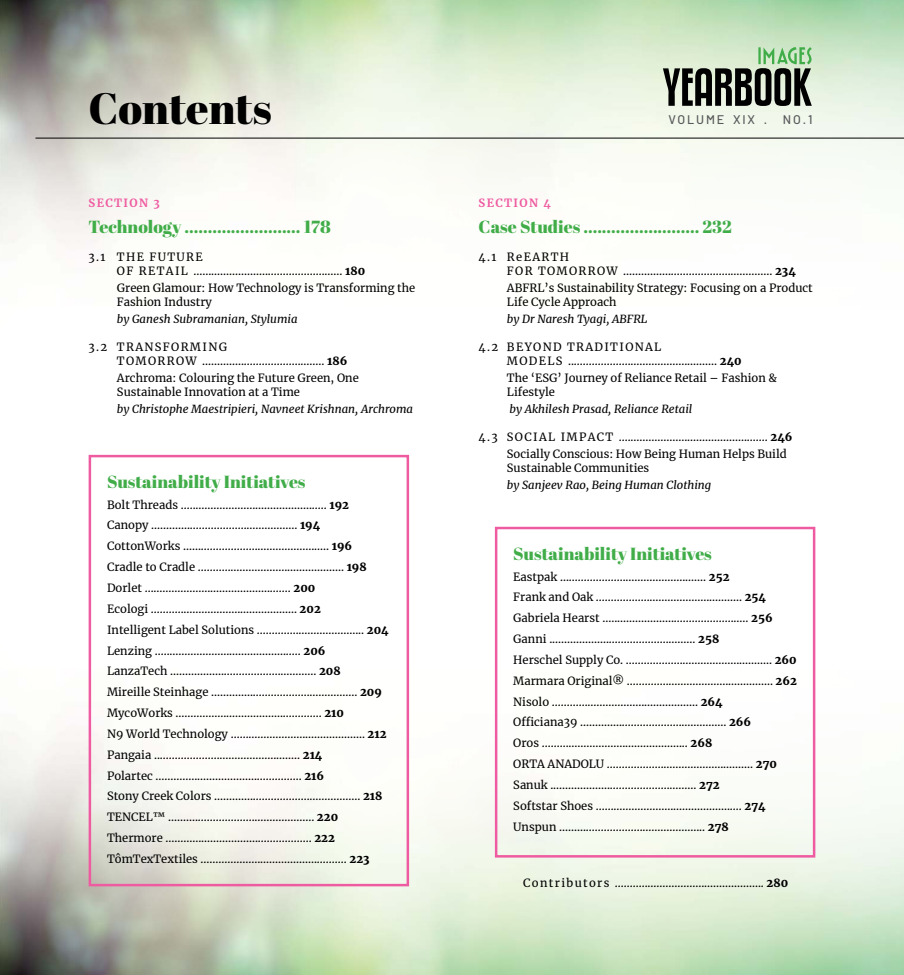
<style>
.page{position:relative;width:904px;height:975px;background:#fff}
.page>*{position:absolute;margin:0;border:0;box-sizing:border-box;transform-origin:0 0}
.t1{font:43.75px "Abril Fatface";color:#000}
.t2{font:17.5px "Abril Fatface";color:#41ad49}
.t3{font:500 12.5px "Barlow";letter-spacing:.15em;color:#58595b}
.t4{font:11.25px/20.9px "Merriweather";color:#000}
.t5{font:11.25px/13.8px "Merriweather";letter-spacing:.12em;color:#000}
.t6{font:italic 11.25px "Merriweather";color:#000}
.t7{font:700 11.25px "Merriweather";letter-spacing:.12em;color:#ef5ba1}
.s1{font-weight:900}
</style>
<div class="page">
<img style="left:0;top:0;width:904px;height:481px">
<img style="left:0;top:493px;width:904px;height:481px">
<div style="left:89px;top:455px;width:320px;height:431px;border:2px solid #ef5ba1"></div>
<div style="left:495px;top:526px;width:320px;height:331px;border:2px solid #ef5ba1"></div>
<hr style="left:35px;top:138px;width:869px;height:1px;background:#000">
<svg style="left:663px;top:47px;width:150px;height:59px;background:#838f7d"></svg>
<h1 class="t1" style="left:89px;top:92px;width:185px">Contents</h1>
<p class="t7" style="left:89px;top:196px;width:73px">SECTION 3</p>
<h2 class="t2" style="left:89px;top:220px;width:244px">Technology ......................... 178</h2>
<p class="t5" style="left:117px;top:250px;width:250px;text-indent:-28px">3.1 THE FUTURE<br>OF RETAIL .................................................. <span class="s1">180</span></p>
<p class="t4" style="left:117px;top:281px;width:300px;line-height:13.8px">Green Glamour: How Technology is Transforming the<br>Fashion Industry</p>
<p class="t6" style="left:117px;top:312px;width:182px">by Ganesh Subramanian, Stylumia</p>
<p class="t5" style="left:117px;top:340px;width:232px;text-indent:-28px">3.2 TRANSFORMING<br>TOMORROW ......................................... <span class="s1">186</span></p>
<p class="t4" style="left:117px;top:371px;width:243px;line-height:13.8px">Archroma: Colouring the Future Green, One<br>Sustainable Innovation at a Time</p>
<p class="t6" style="left:117px;top:402px;width:298px">by Christophe Maestripieri, Navneet Krishnan, Archroma</p>
<h2 class="t2" style="left:107px;top:475px;width:200px">Sustainability Initiatives</h2>
<p class="t4" style="left:107px;top:494px;width:283px">Bolt Threads ................................................. <span class="s1">192<br></span>Canopy ................................................. <span class="s1">194<br></span>CottonWorks ................................................. <span class="s1">196<br></span>Cradle to Cradle ................................................. <span class="s1">198<br></span>Dorlet ................................................. <span class="s1">200<br></span>Ecologi ................................................. <span class="s1">202<br></span>Intelligent Label Solutions .................................... <span class="s1">204<br></span>Lenzing ................................................. <span class="s1">206<br></span>LanzaTech ................................................. <span class="s1">208<br></span>Mireille Steinhage ................................................. <span class="s1">209<br></span>MycoWorks ................................................. <span class="s1">210<br></span>N9 World Technology ............................................. <span class="s1">212<br></span>Pangaia ................................................. <span class="s1">214<br></span>Polartec ................................................. <span class="s1">216<br></span>Stony Creek Colors ................................................. <span class="s1">218<br></span>TENCEL™ ................................................. <span class="s1">220<br></span>Thermore ................................................. <span class="s1">222<br></span>TômTexTextiles ................................................. <span class="s1">223</span></p>
<p class="t3" style="left:668px;top:111px;width:146px">VOLUME XIX . NO.1</p>
<p class="t7" style="left:478px;top:196px;width:74px">SECTION 4</p>
<h2 class="t2" style="left:478px;top:220px;width:255px">Case Studies ......................... 232</h2>
<p class="t5" style="left:507px;top:250px;width:290px;text-indent:-28px">4.1 ReEARTH<br>FOR TOMORROW .................................................. <span class="s1">234</span></p>
<p class="t4" style="left:507px;top:281px;width:307px;line-height:13.8px">ABFRL’s Sustainability Strategy: Focusing on a Product<br>Life Cycle Approach</p>
<p class="t6" style="left:507px;top:312px;width:142px">by Dr Naresh Tyagi, ABFRL</p>
<p class="t5" style="left:507px;top:340px;width:236px;text-indent:-28px">4.2 BEYOND TRADITIONAL<br>MODELS .................................................. <span class="s1">240</span></p>
<p class="t4" style="left:507px;top:371px;width:272px;line-height:13.8px">The ‘ESG’ Journey of Reliance Retail – Fashion &amp;<br>Lifestyle</p>
<p class="t6" style="left:509px;top:402px;width:184px">by Akhilesh Prasad, Reliance Retail</p>
<p class="t4" style="left:507px;top:428px;width:287px;line-height:17.2px;text-indent:-28px">4 . 3 S O C I A L I M P A C T .................................................. <span class="s1">246<br></span>Socially Conscious: How Being Human Helps Build</p>
<p class="t4" style="left:507px;top:457px;width:144px">Sustainable Communities</p>
<p class="t6" style="left:507px;top:478px;width:206px">by Sanjeev Rao, Being Human Clothing</p>
<h2 class="t2" style="left:513px;top:547px;width:200px">Sustainability Initiatives</h2>
<p class="t4" style="left:513px;top:566px;width:285px">Eastpak ................................................. <span class="s1">252<br></span>Frank and Oak ................................................. <span class="s1">254<br></span>Gabriela Hearst ................................................. <span class="s1">256<br></span>Ganni ................................................. <span class="s1">258<br></span>Herschel Supply Co. ................................................. <span class="s1">260<br></span>Marmara Original® ................................................. <span class="s1">262<br></span>Nisolo ................................................. <span class="s1">264<br></span>Officiana39 ................................................. <span class="s1">266<br></span>Oros ................................................. <span class="s1">268<br></span>ORTA ANADOLU ................................................. <span class="s1">270<br></span>Sanuk ................................................. <span class="s1">272<br></span>Softstar Shoes ................................................. <span class="s1">274<br></span>Unspun ................................................. <span class="s1">278</span></p>
<p class="t5" style="left:523px;top:875px;width:266px">Contributors .................................................. <span class="s1">280</span></p>
</div>
